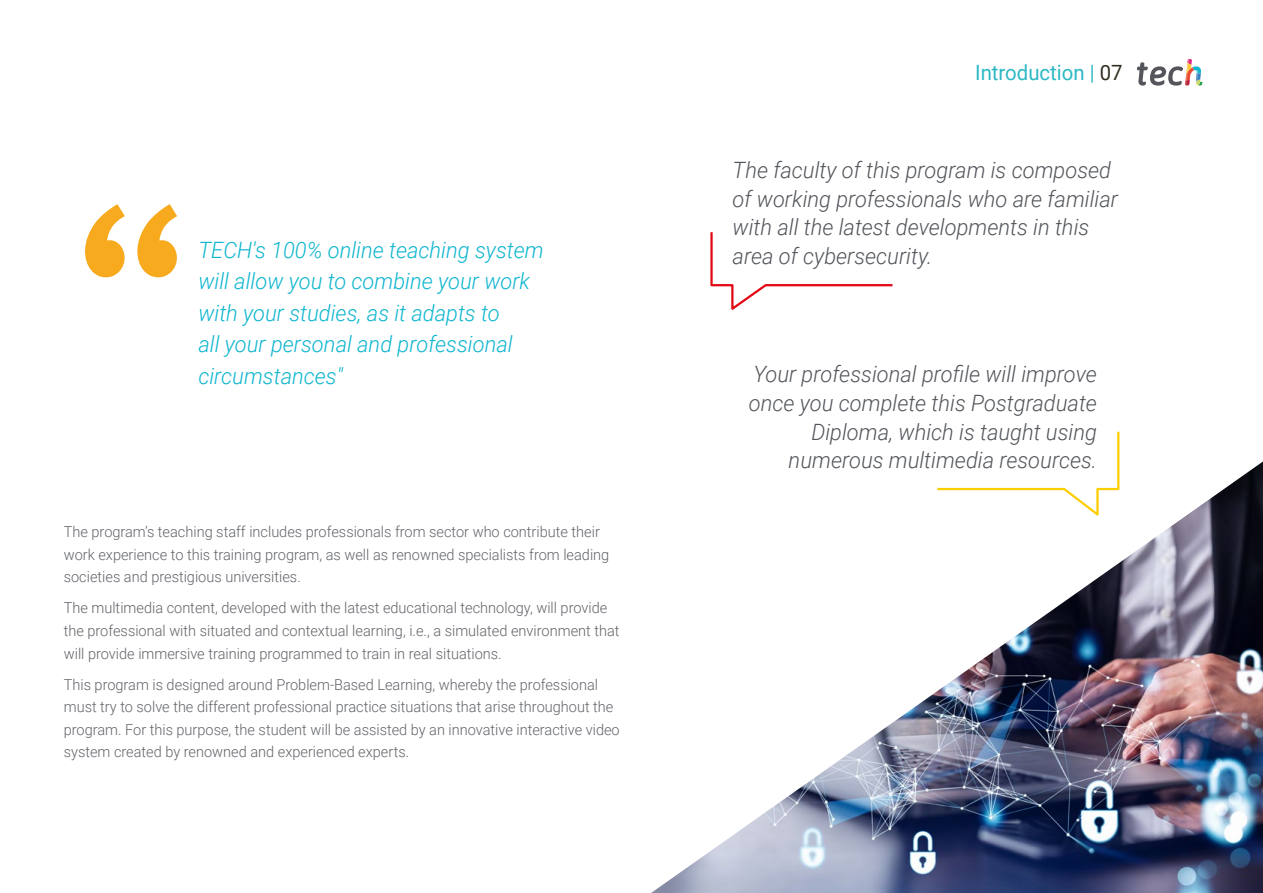
<style>
.page{position:relative;width:1263px;height:893px;background:#fff}
.page>*{position:absolute;margin:0;border:0;box-sizing:border-box;transform-origin:0 0}
.t1{font:italic 300 22.5px/28.5px "Roboto";color:#52555b;text-align:right}
.t2{font:italic 300 22.5px/31.5px "Roboto";color:#0fb6cf}
.t3{font:21px "Roboto";color:#2db8c5}
.t4{font:300 15px/22.5px "Roboto";color:#61646a}
.s1{color:#312e20}
</style>
<div class="page">
<svg style="left:85px;top:204px;width:92px;height:73px"></svg>
<img style="left:651px;top:461px;width:612px;height:432px">
<svg style="left:1137px;top:59px;width:65px;height:27px"></svg>
<svg style="left:935px;top:431px;width:185px;height:88px"></svg>
<svg style="left:710px;top:232px;width:183px;height:78px"></svg>
<h1 class="t2" style="left:198px;top:233px;width:347px">TECH's 100% online teaching system will allow you to combine your work with your studies, as it adapts to<br>all your personal and professional circumstances"</h1>
<p class="t4" style="left:64px;top:520px;width:547px">The program’s teaching staff includes professionals from sector who contribute their work experience to this training program, as well as renowned specialists from leading societies and prestigious universities.</p>
<p class="t4" style="left:64px;top:596px;width:557px">The multimedia content, developed with the latest educational technology, will provide the professional with situated and contextual learning, i.e., a simulated environment that will provide immersive training programmed to train in real situations.</p>
<p class="t4" style="left:64px;top:672px;width:557px">This program is designed around Problem-Based Learning, whereby the professional must try to solve the different professional practice situations that arise throughout the program. For this purpose, the student will be assisted by an innovative interactive video system created by renowned and experienced experts.</p>
<h2 class="t3" style="left:975px;top:57px;width:149px">Introduction | <span class="s1">07</span></h2>
<h1 class="t1" style="left:733px;top:155px;width:387px;text-align:left">The faculty of this program is composed of working professionals who are familiar with all the latest developments in this area of cybersecurity.</h1>
<h1 class="t1" style="left:749px;top:359px;width:350px">Your professional profile will improve once you complete this Postgraduate Diploma, which is taught using numerous multimedia resources.</h1>
</div>
